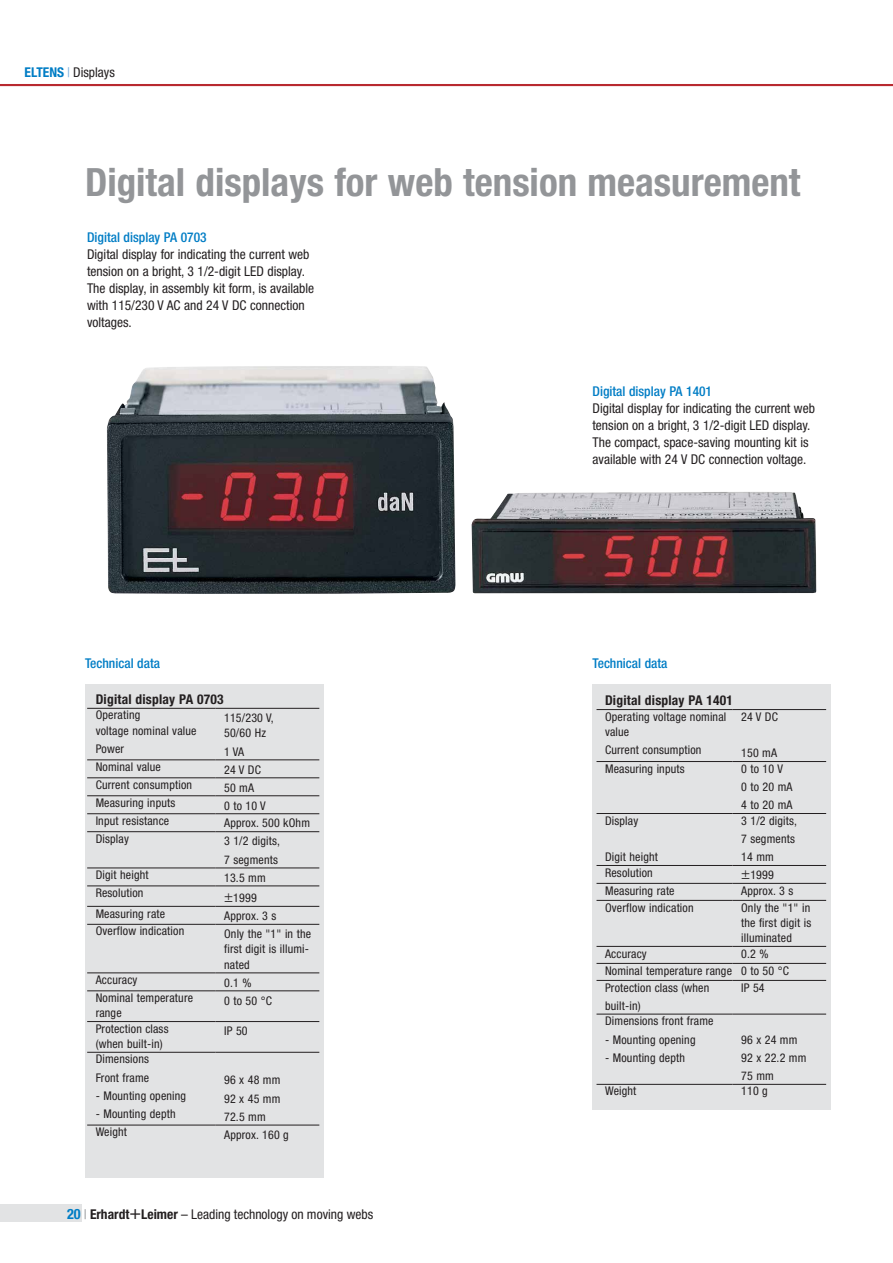
<style>
.page{position:relative;width:893px;height:1263px;background:#fff}
.page>*{position:absolute;margin:0;border:0;box-sizing:border-box;transform-origin:0 0}
.t1{font:700 condensed 39px "Helvetica Neue";color:#939598}
.t2{font:condensed 13.5px/17px "Helvetica Neue";color:#231f20}
.t3{font:500 condensed 13.5px "Helvetica Neue";color:#007dc5}
.t4{font:700 condensed 13.5px "Helvetica Neue";letter-spacing:.015em;color:#231f20}
.t5{font:condensed 12px/18.3px "Helvetica Neue";letter-spacing:.015em;color:#231f20}
.s1{font-weight:700;color:#007dc5}
.s2{color:#7bafde}
.s3{font-weight:300;font-size:17.1px}
.s4{font-weight:700;font-size:14.25px;color:#007dc5}
.s5{color:#939598}
.s6{font-weight:700}
.s7{font-size:19.5px}
</style>
<div class="page">
<hr style="left:0;top:84px;width:893px;height:2px;background:#b8292f">
<div style="left:0;top:1204px;width:82px;height:17px;background:#e2e3e4"></div>
<img style="left:107px;top:366px;width:348px;height:228px">
<img style="left:472px;top:492px;width:345px;height:101px">
<div style="left:85px;top:685px;width:238px;height:493px;background:#e2e3e4"></div>
<hr style="left:87px;top:708px;width:129px;height:1px;background:#231f20">
<hr style="left:216px;top:708px;width:103px;height:1px;background:#231f20">
<hr style="left:87px;top:759px;width:129px;height:1px;background:#231f20">
<hr style="left:216px;top:759px;width:103px;height:1px;background:#231f20">
<hr style="left:87px;top:777px;width:129px;height:1px;background:#231f20">
<hr style="left:216px;top:777px;width:103px;height:1px;background:#231f20">
<hr style="left:87px;top:795px;width:129px;height:1px;background:#231f20">
<hr style="left:216px;top:795px;width:103px;height:1px;background:#231f20">
<hr style="left:87px;top:813px;width:129px;height:1px;background:#231f20">
<hr style="left:216px;top:813px;width:103px;height:1px;background:#231f20">
<hr style="left:87px;top:831px;width:129px;height:1px;background:#231f20">
<hr style="left:216px;top:831px;width:103px;height:1px;background:#231f20">
<hr style="left:87px;top:867px;width:129px;height:1px;background:#231f20">
<hr style="left:216px;top:867px;width:103px;height:1px;background:#231f20">
<hr style="left:87px;top:885px;width:129px;height:1px;background:#231f20">
<hr style="left:216px;top:885px;width:103px;height:1px;background:#231f20">
<hr style="left:87px;top:906px;width:129px;height:1px;background:#231f20">
<hr style="left:216px;top:906px;width:103px;height:1px;background:#231f20">
<hr style="left:87px;top:924px;width:129px;height:1px;background:#231f20">
<hr style="left:216px;top:924px;width:103px;height:1px;background:#231f20">
<hr style="left:87px;top:972px;width:129px;height:1px;background:#231f20">
<hr style="left:216px;top:972px;width:103px;height:1px;background:#231f20">
<hr style="left:87px;top:990px;width:129px;height:1px;background:#231f20">
<hr style="left:216px;top:990px;width:103px;height:1px;background:#231f20">
<hr style="left:87px;top:1021px;width:129px;height:1px;background:#231f20">
<hr style="left:216px;top:1021px;width:103px;height:1px;background:#231f20">
<hr style="left:87px;top:1052px;width:129px;height:1px;background:#231f20">
<hr style="left:216px;top:1052px;width:103px;height:1px;background:#231f20">
<hr style="left:87px;top:1125px;width:129px;height:1px;background:#231f20">
<hr style="left:216px;top:1125px;width:103px;height:1px;background:#231f20">
<div style="left:592px;top:685px;width:239px;height:425px;background:#e2e3e4"></div>
<hr style="left:596px;top:709px;width:137px;height:1px;background:#231f20">
<hr style="left:733px;top:709px;width:93px;height:1px;background:#231f20">
<hr style="left:596px;top:761px;width:137px;height:1px;background:#231f20">
<hr style="left:733px;top:761px;width:93px;height:1px;background:#231f20">
<hr style="left:596px;top:813px;width:137px;height:1px;background:#231f20">
<hr style="left:733px;top:813px;width:93px;height:1px;background:#231f20">
<hr style="left:596px;top:865px;width:137px;height:1px;background:#231f20">
<hr style="left:733px;top:865px;width:93px;height:1px;background:#231f20">
<hr style="left:596px;top:883px;width:137px;height:1px;background:#231f20">
<hr style="left:733px;top:883px;width:93px;height:1px;background:#231f20">
<hr style="left:596px;top:900px;width:137px;height:1px;background:#231f20">
<hr style="left:733px;top:900px;width:93px;height:1px;background:#231f20">
<hr style="left:596px;top:946px;width:137px;height:1px;background:#231f20">
<hr style="left:733px;top:946px;width:93px;height:1px;background:#231f20">
<hr style="left:596px;top:963px;width:137px;height:1px;background:#231f20">
<hr style="left:733px;top:963px;width:93px;height:1px;background:#231f20">
<hr style="left:596px;top:980px;width:137px;height:1px;background:#231f20">
<hr style="left:733px;top:980px;width:93px;height:1px;background:#231f20">
<hr style="left:596px;top:1014px;width:137px;height:1px;background:#231f20">
<hr style="left:733px;top:1014px;width:93px;height:1px;background:#231f20">
<hr style="left:596px;top:1084px;width:137px;height:1px;background:#231f20">
<hr style="left:733px;top:1084px;width:93px;height:1px;background:#231f20">
<p class="t2" style="left:25px;top:63px;width:92px"><span class="s1">ELTENS</span> <span class="s2">|</span> Displays</p>
<h1 class="t1" style="left:85px;top:159px;width:717px">Digital displays for web tension measurement</h1>
<p class="t3" style="left:87px;top:230px;width:121px">Digital display PA 0703</p>
<p class="t2" style="left:87px;top:246px;width:229px">Digital display for indicating the current web tension on a bright, 3 1/2-digit LED display.<br>The display, in assembly kit form, is available with 115/230 V AC and 24 V DC connection voltages.</p>
<p class="t3" style="left:85px;top:655px;width:76px">Technical data</p>
<p class="t4" style="left:96px;top:691px;width:130px">Digital display PA 0703</p>
<p class="t5" style="left:96px;top:707px;width:102px;line-height:15.3px">Operating<br>voltage nominal value</p>
<p class="t5" style="left:96px;top:739px;width:30px">Power</p>
<p class="t5" style="left:224px;top:710px;width:51px;line-height:15.3px">115/230 V,<br>50/60 Hz</p>
<p class="t5" style="left:224px;top:742px;width:22px">1 VA</p>
<p class="t5" style="left:96px;top:757px;width:67px">Nominal value</p>
<p class="t5" style="left:224px;top:760px;width:38px">24 V DC</p>
<p class="t5" style="left:96px;top:775px;width:98px">Current consumption</p>
<p class="t5" style="left:224px;top:778px;width:32px">50 mA</p>
<p class="t5" style="left:96px;top:793px;width:81px">Measuring inputs</p>
<p class="t5" style="left:224px;top:796px;width:43px">0 to 10 V</p>
<p class="t5" style="left:96px;top:811px;width:75px">Input resistance</p>
<p class="t5" style="left:224px;top:814px;width:87px">Approx. 500 kOhm</p>
<p class="t5" style="left:96px;top:829px;width:35px">Display</p>
<p class="t5" style="left:224px;top:832px;width:57px">3 1/2 digits,<br>7 segments</p>
<p class="t5" style="left:96px;top:866px;width:54px">Digit height</p>
<p class="t5" style="left:224px;top:868px;width:43px">13.5 mm</p>
<p class="t5" style="left:96px;top:884px;width:49px">Resolution</p>
<p class="t5" style="left:224px;top:889px;width:34px"><span class="s3">±</span>1999</p>
<p class="t5" style="left:96px;top:904px;width:71px">Measuring rate</p>
<p class="t5" style="left:224px;top:906px;width:54px">Approx. 3 s</p>
<p class="t5" style="left:96px;top:922px;width:90px">Overflow indication</p>
<p class="t5" style="left:224px;top:926px;width:88px;line-height:15.3px">Only the "1" in the first digit is illumi&shy;nated</p>
<p class="t5" style="left:96px;top:970px;width:43px">Accuracy</p>
<p class="t5" style="left:224px;top:973px;width:29px">0.1 %</p>
<p class="t5" style="left:96px;top:990px;width:99px;line-height:15.3px">Nominal temperature range</p>
<p class="t5" style="left:224px;top:991px;width:49px">0 to 50 °C</p>
<p class="t5" style="left:96px;top:1021px;width:74px;line-height:15.3px">Protection class (when built-in)</p>
<p class="t5" style="left:224px;top:1022px;width:25px">IP 50</p>
<p class="t5" style="left:96px;top:1050px;width:55px">Dimensions<br>Front frame</p>
<p class="t5" style="left:96px;top:1086px;width:92px">- Mounting opening</p>
<p class="t5" style="left:96px;top:1105px;width:81px">- Mounting depth</p>
<p class="t5" style="left:224px;top:1071px;width:58px;text-align:justify">96 x 48 mm 92 x 45 mm 72.5 mm</p>
<p class="t5" style="left:96px;top:1123px;width:33px">Weight</p>
<p class="t5" style="left:224px;top:1125px;width:66px">Approx. 160 g</p>
<p class="t2" style="left:67px;top:1205px;width:308px"><span class="s4">20</span> <span class="s5">|</span> <span class="s6">Erhardt</span><span class="s7">+</span><span class="s6">Leimer</span> – Leading technology on moving webs</p>
<p class="t3" style="left:592px;top:383px;width:121px">Digital display PA 1401</p>
<p class="t2" style="left:592px;top:399px;width:224px">Digital display for indicating the current web tension on a bright, 3 1/2-digit LED display.<br>The compact, space-saving mounting kit is available with 24 V DC connection voltage.</p>
<p class="t3" style="left:592px;top:655px;width:76px">Technical data</p>
<p class="t4" style="left:605px;top:692px;width:130px">Digital display PA 1401</p>
<p class="t5" style="left:605px;top:709px;width:123px;line-height:15.3px">Operating voltage nominal value</p>
<p class="t5" style="left:605px;top:741px;width:98px">Current consumption</p>
<p class="t5" style="left:741px;top:707px;width:38px">24 V DC</p>
<p class="t5" style="left:741px;top:744px;width:38px">150 mA</p>
<p class="t5" style="left:605px;top:759px;width:81px">Measuring inputs</p>
<p class="t5" style="left:741px;top:759px;width:53px">0 to 10 V<br>0 to 20 mA<br>4 to 20 mA</p>
<p class="t5" style="left:605px;top:811px;width:35px">Display</p>
<p class="t5" style="left:605px;top:848px;width:54px">Digit height</p>
<p class="t5" style="left:741px;top:811px;width:57px">3 1/2 digits,<br>7 segments<br>14 mm</p>
<p class="t5" style="left:605px;top:863px;width:49px">Resolution</p>
<p class="t5" style="left:741px;top:866px;width:34px"><span class="s3">±</span>1999</p>
<p class="t5" style="left:605px;top:881px;width:71px">Measuring rate</p>
<p class="t5" style="left:741px;top:881px;width:54px">Approx. 3 s</p>
<p class="t5" style="left:605px;top:898px;width:90px">Overflow indication</p>
<p class="t5" style="left:741px;top:899px;width:72px;line-height:15.3px;text-align:justify">Only the "1" in the first digit is illuminated</p>
<p class="t5" style="left:605px;top:944px;width:43px">Accuracy</p>
<p class="t5" style="left:605px;top:945px;width:185px;line-height:17px;text-indent:136px">0.2 %<br>Nominal temperature range 0 to 50 °C<br>Protection class (when</p>
<p class="t5" style="left:605px;top:996px;width:37px">built-in)</p>
<p class="t5" style="left:741px;top:978px;width:25px">IP 54</p>
<p class="t5" style="left:605px;top:1012px;width:110px">Dimensions front frame</p>
<p class="t5" style="left:605px;top:1030px;width:92px">- Mounting opening</p>
<p class="t5" style="left:605px;top:1048px;width:81px">- Mounting depth</p>
<p class="t5" style="left:741px;top:1030px;width:67px">96 x 24 mm<br>92 x 22.2 mm<br>75 mm</p>
<p class="t5" style="left:605px;top:1082px;width:33px">Weight</p>
<p class="t5" style="left:741px;top:1082px;width:28px">110 g</p>
</div>
